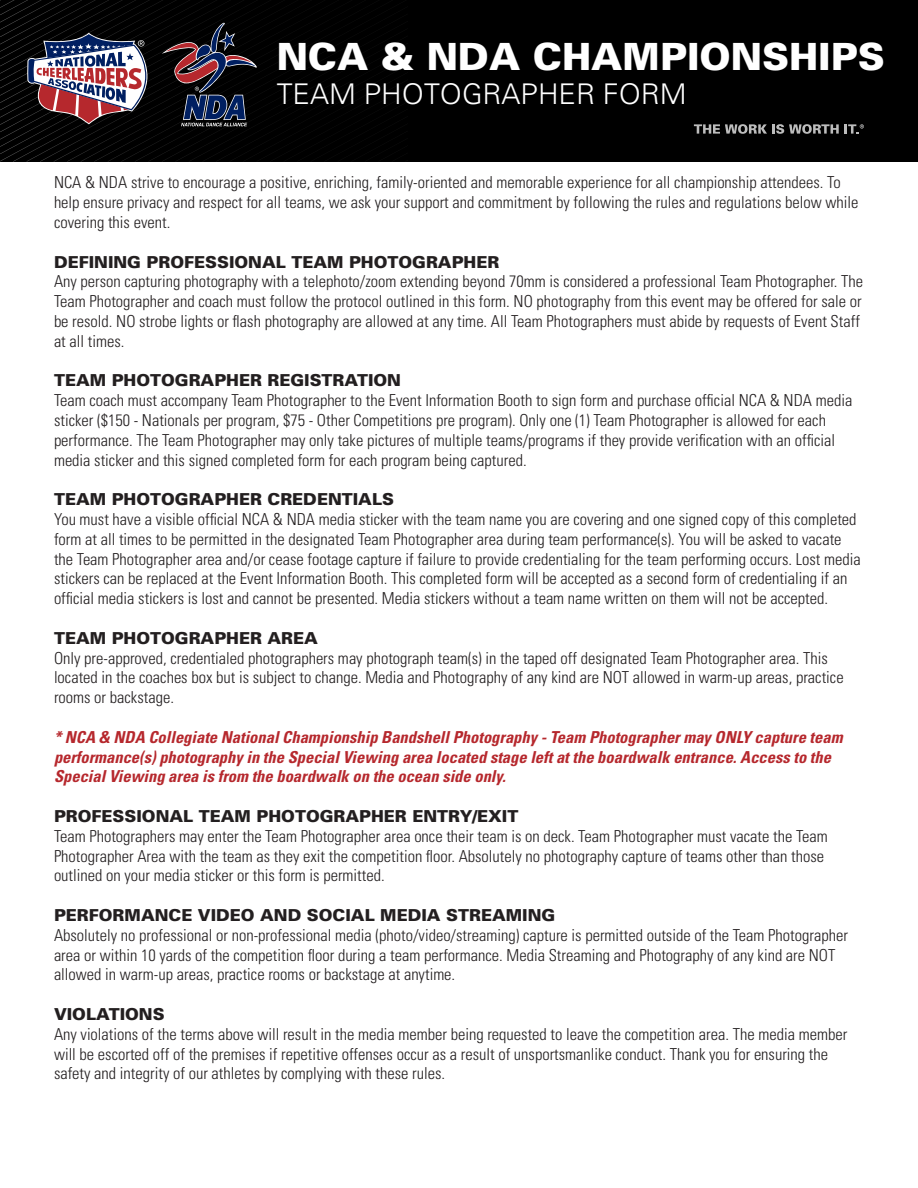
<style>
.page{position:relative;width:918px;height:1188px;background:#fff}
.page>*{position:absolute;margin:0;border:0;box-sizing:border-box;transform-origin:0 0}
.t1{font:900 37.5px "Univers";color:#fff}
.t2{font:300 28.5px "Univers";color:#fff}
.t3{font:300 condensed 16.5px/19.8px "Univers";color:#231f20}
.t4{font:italic 700 condensed 16.5px/19.8px "Univers";color:#b6282d}
.t5{font:900 16.5px "Univers";color:#231f20}
</style>
<div class="page">
<div style="left:0;top:0;width:918px;height:162px;background:#000"></div>
<img style="left:0;top:0;width:247px;height:162px">
<svg style="left:694px;top:124px;width:145px;height:10px"></svg>
<svg style="left:845px;top:124px;width:19px;height:10px"></svg>
<svg style="left:27px;top:33px;width:120px;height:91px"></svg>
<svg style="left:162px;top:23px;width:95px;height:103px"></svg>
<h1 class="t1" style="left:277px;top:33px;width:610px">NCA &amp; NDA CHAMPIONSHIPS</h1>
<h2 class="t2" style="left:277px;top:77px;width:412px">TEAM PHOTOGRAPHER FORM</h2>
<p class="t3" style="left:54px;top:172px;width:806px">NCA &amp; NDA strive to encourage a positive, enriching, family-oriented and memorable experience for all championship attendees. To help ensure privacy and respect for all teams, we ask your support and commitment by following the rules and regulations below while covering this event.</p>
<p class="t5" style="left:54px;top:251px;width:447px">DEFINING PROFESSIONAL TEAM PHOTOGRAPHER</p>
<p class="t3" style="left:54px;top:271px;width:811px">Any person capturing photography with a telephoto/zoom extending beyond 70mm is considered a professional Team Photographer. The Team Photographer and coach must follow the protocol outlined in this form. NO photography from this event may be offered for sale or be resold. NO strobe lights or flash photography are allowed at any time. All Team Photographers must abide by requests of Event Staff at all times.</p>
<p class="t5" style="left:54px;top:370px;width:349px">TEAM PHOTOGRAPHER REGISTRATION</p>
<p class="t3" style="left:54px;top:390px;width:800px">Team coach must accompany Team Photographer to the Event Information Booth to sign form and purchase official NCA &amp; NDA media sticker ($150 - Nationals per program, $75 - Other Competitions pre program). Only one (1) Team Photographer is allowed for each performance. The Team Photographer may only take pictures of multiple teams/programs if they provide verification with an official media sticker and this signed completed form for each program being captured.</p>
<p class="t5" style="left:54px;top:489px;width:342px">TEAM PHOTOGRAPHER CREDENTIALS</p>
<p class="t3" style="left:54px;top:509px;width:808px">You must have a visible official NCA &amp; NDA media sticker with the team name you are covering and one signed copy of this completed form at all times to be permitted in the designated Team Photographer area during team performance(s). You will be asked to vacate the Team Photographer area and/or cease footage capture if failure to provide credentialing for the team performing occurs. Lost media stickers can be replaced at the Event Information Booth. This completed form will be accepted as a second form of credentialing if an official media stickers is lost and cannot be presented. Media stickers without a team name written on them will not be accepted.</p>
<p class="t5" style="left:54px;top:628px;width:265px">TEAM PHOTOGRAPHER AREA</p>
<p class="t3" style="left:54px;top:648px;width:791px">Only pre-approved, credentialed photographers may photograph team(s) in the taped off designated Team Photographer area. This located in the coaches box but is subject to change. Media and Photography of any kind are NOT allowed in warm-up areas, practice rooms or backstage.</p>
<p class="t4" style="left:54px;top:727px;width:790px">* NCA &amp; NDA Collegiate National Championship Bandshell Photography - Team Photographer may ONLY capture team performance(s) photography in the Special Viewing area located stage left at the boardwalk entrance. Access to the<br>Special Viewing area is from the boardwalk on the ocean side only.</p>
<p class="t5" style="left:54px;top:806px;width:466px">PROFESSIONAL TEAM PHOTOGRAPHER ENTRY/EXIT</p>
<p class="t3" style="left:54px;top:826px;width:775px">Team Photographers may enter the Team Photographer area once their team is on deck. Team Photographer must vacate the Team<br>Photographer Area with the team as they exit the competition floor. Absolutely no photography capture of teams other than those outlined on your media sticker or this form is permitted.</p>
<p class="t5" style="left:54px;top:905px;width:503px">PERFORMANCE VIDEO AND SOCIAL MEDIA STREAMING</p>
<p class="t3" style="left:54px;top:925px;width:795px">Absolutely no professional or non-professional media (photo/video/streaming) capture is permitted outside of the Team Photographer area or within 10 yards of the competition floor during a team performance. Media Streaming and Photography of any kind are NOT allowed in warm-up areas, practice rooms or backstage at anytime.</p>
<p class="t5" style="left:54px;top:1004px;width:112px">VIOLATIONS</p>
<p class="t3" style="left:54px;top:1024px;width:795px">Any violations of the terms above will result in the media member being requested to leave the competition area. The media member will be escorted off of the premises if repetitive offenses occur as a result of unsportsmanlike conduct. Thank you for ensuring the safety and integrity of our athletes by complying with these rules.</p>
</div>
